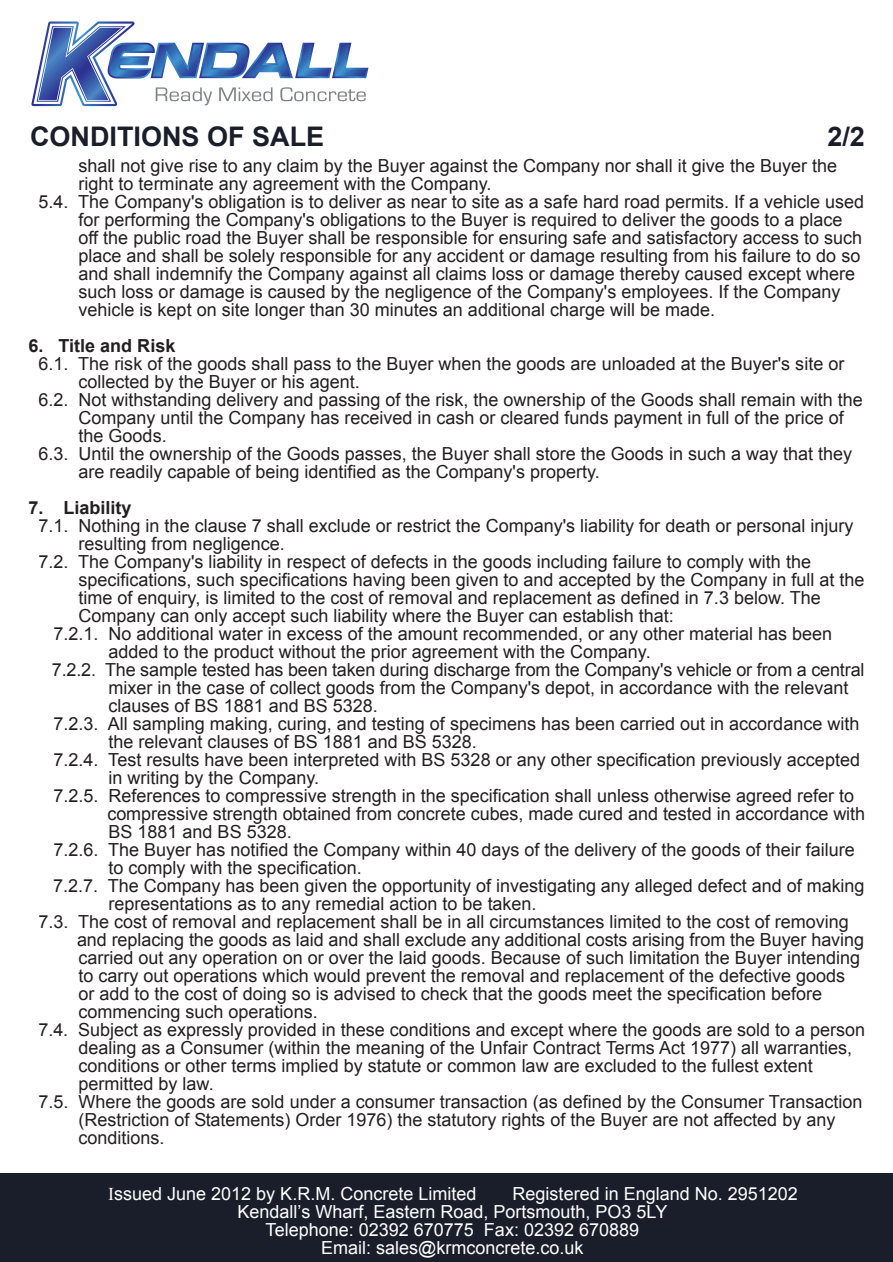
<style>
.page{position:relative;width:893px;height:1262px;background:#fff}
.page>*{position:absolute;margin:0;border:0;box-sizing:border-box;transform-origin:0 0}
.t1{font:700 27px "Arial";color:#1a1d2a}
.t2{font:18px "Arial";color:#231f20}
.t3{font:18px "Arial";color:#fff}
.t4{font:700 18px "Arial";color:#231f20}
.s1{font-family:"Times New Roman"}
</style>
<div class="page">
<div style="left:0;top:1173px;width:892px;height:89px;background:#1a1d2a"></div>
<svg style="left:31px;top:21px;width:337px;height:85px"></svg>
<h1 class="t1" style="left:30px;top:119px;width:296px">CONDITIONS OF SALE</h1>
<h1 class="t1" style="left:827px;top:119px;width:39px">2/2</h1>
<p class="t2" style="left:79px;top:154px;width:760px">shall not give rise to any claim by the Buyer against the Company nor shall it give the Buyer the</p>
<p class="t2" style="left:79px;top:172px;width:414px">right to terminate any agreement with the Company.</p>
<p class="t2" style="left:39px;top:190px;width:827px">5.4. The Company's obligation is to deliver as near to site as a safe hard road permits. If a vehicle used</p>
<p class="t2" style="left:79px;top:208px;width:765px">for performing the Company's obligations to the Buyer is required to deliver the goods to a place</p>
<p class="t2" style="left:79px;top:226px;width:785px">off the public road the Buyer shall be responsible for ensuring safe and satisfactory access to such</p>
<p class="t2" style="left:79px;top:244px;width:783px">place and shall be solely responsible for any accident or damage resulting from his failure to do so</p>
<p class="t2" style="left:79px;top:262px;width:778px">and shall indemnify the Company against all claims loss or damage thereby caused except where</p>
<p class="t2" style="left:79px;top:280px;width:763px">such loss or damage is caused by the negligence of the Company's employees. If the Company</p>
<p class="t2" style="left:79px;top:298px;width:638px">vehicle is kept on site longer than 30 minutes an additional charge will be made.</p>
<p class="t4" style="left:28px;top:334px;width:148px">6. Title and Risk</p>
<p class="t2" style="left:39px;top:352px;width:807px">6.1. The risk of the goods shall pass to the Buyer when the goods are unloaded at the Buyer's site or</p>
<p class="t2" style="left:79px;top:370px;width:283px">collected by the Buyer or his agent.</p>
<p class="t2" style="left:39px;top:388px;width:825px">6.2. Not withstanding delivery and passing of the risk, the ownership of the Goods shall remain with the</p>
<p class="t2" style="left:79px;top:406px;width:766px">Company until the Company has received in cash or cleared funds payment in full of the price of</p>
<p class="t2" style="left:79px;top:424px;width:90px">the Goods.</p>
<p class="t2" style="left:39px;top:442px;width:815px">6.3. Until the ownership of the Goods passes, the Buyer shall store the Goods in such a way that they</p>
<p class="t2" style="left:79px;top:460px;width:523px">are readily capable of being identified as the Company's property.</p>
<p class="t4" style="left:28px;top:496px;width:105px">7. Liability</p>
<p class="t2" style="left:38px;top:514px;width:816px">7.1. Nothing in the clause 7 shall exclude or restrict the Company's liability for death or personal injury</p>
<p class="t2" style="left:79px;top:532px;width:208px">resulting from negligence.</p>
<p class="t2" style="left:38px;top:550px;width:774px">7.2. The Company's liability in respect of defects in the goods including failure to comply with the</p>
<p class="t2" style="left:79px;top:568px;width:787px">specifications, such specifications having been given to and accepted by the Company in full at the</p>
<p class="t2" style="left:79px;top:586px;width:744px">time of enquiry, is limited to the cost of removal and replacement as defined in 7.3 below. The</p>
<p class="t2" style="left:79px;top:604px;width:596px">Company can only accept such liability where the Buyer can establish that:</p>
<p class="t2" style="left:53px;top:622px;width:780px">7.2.1. No additional water in excess of the amount recommended, or any other material has been</p>
<p class="t2" style="left:109px;top:640px;width:543px">added to the product without the prior agreement with the Company.</p>
<p class="t2" style="left:52px;top:658px;width:814px">7.2.2. The sample tested has been taken during discharge from the Company's vehicle or from a central</p>
<p class="t2" style="left:109px;top:676px;width:741px">mixer in the case of collect goods from the Company's depot, in accordance with the relevant</p>
<p class="t2" style="left:108px;top:694px;width:271px">clauses of BS 1881 and BS 5328.</p>
<p class="t2" style="left:53px;top:712px;width:807px">7.2.3. All sampling making, curing, and testing of specimens has been carried out in accordance with</p>
<p class="t2" style="left:108px;top:730px;width:370px">the relevant clauses of BS 1881 and BS 5328.</p>
<p class="t2" style="left:53px;top:748px;width:808px">7.2.4. Test results have been interpreted with BS 5328 or any other specification previously accepted</p>
<p class="t2" style="left:108px;top:766px;width:212px">in writing by the Company.</p>
<p class="t2" style="left:53px;top:784px;width:802px">7.2.5. References to compressive strength in the specification shall unless otherwise agreed refer to</p>
<p class="t2" style="left:107px;top:802px;width:759px">compressive strength obtained from concrete cubes, made cured and tested in accordance with</p>
<p class="t2" style="left:108px;top:820px;width:185px">BS 1881 and BS 5328.</p>
<p class="t2" style="left:53px;top:838px;width:802px">7.2.6. The Buyer has notified the Company within 40 days of the delivery of the goods of their failure</p>
<p class="t2" style="left:108px;top:856px;width:255px">to comply with the specification.</p>
<p class="t2" style="left:53px;top:874px;width:812px">7.2.7. The Company has been given the opportunity of investigating any alleged defect and of making</p>
<p class="t2" style="left:108px;top:892px;width:429px">representations as to any remedial action to be taken.</p>
<p class="t2" style="left:38px;top:910px;width:811px">7.3. The cost of removal and replacement shall be in all circumstances limited to the cost of removing</p>
<p class="t2" style="left:77px;top:928px;width:788px">and replacing the goods as laid and shall exclude any additional costs arising from the Buyer having</p>
<p class="t2" style="left:78px;top:946px;width:783px">carried out any operation on or over the laid goods. Because of such limitation the Buyer intending</p>
<p class="t2" style="left:78px;top:964px;width:768px">to carry out operations which would prevent the removal and replacement of the defective goods</p>
<p class="t2" style="left:78px;top:982px;width:745px">or add to the cost of doing so is advised to check that the goods meet the specification before</p>
<p class="t2" style="left:78px;top:1000px;width:241px">commencing such operations.</p>
<p class="t2" style="left:38px;top:1018px;width:828px">7.4. Subject as expressly provided in these conditions and except where the goods are sold to a person</p>
<p class="t2" style="left:78px;top:1036px;width:775px">dealing as a Consumer (within the meaning of the Unfair Contract Terms Act 1977) all warranties,</p>
<p class="t2" style="left:78px;top:1054px;width:736px">conditions or other terms implied by statute or common law are excluded to the fullest extent</p>
<p class="t2" style="left:78px;top:1072px;width:137px">permitted by law.</p>
<p class="t2" style="left:38px;top:1090px;width:825px">7.5. Where the goods are sold under a consumer transaction (as defined by the Consumer Transaction</p>
<p class="t2" style="left:78px;top:1108px;width:758px">(Restriction of Statements) Order 1976) the statutory rights of the Buyer are not affected by any</p>
<p class="t2" style="left:78px;top:1126px;width:88px">conditions.</p>
<p class="t3" style="left:108px;top:1181px;width:370px"><span class="s1">I</span>ssued June 2012 by K.R.M. Concrete Limited</p>
<p class="t3" style="left:512px;top:1181px;width:287px">Registered in England No. 2951202</p>
<p class="t3" style="left:237px;top:1199px;width:431px">Kendall’s Wharf, Eastern Road, Portsmouth, PO3 5LY</p>
<p class="t3" style="left:265px;top:1217px;width:375px">Telephone: 02392 670775 Fax: 02392 670889</p>
<p class="t3" style="left:321px;top:1235px;width:264px">Email: sales@krmconcrete.co.uk</p>
</div>
